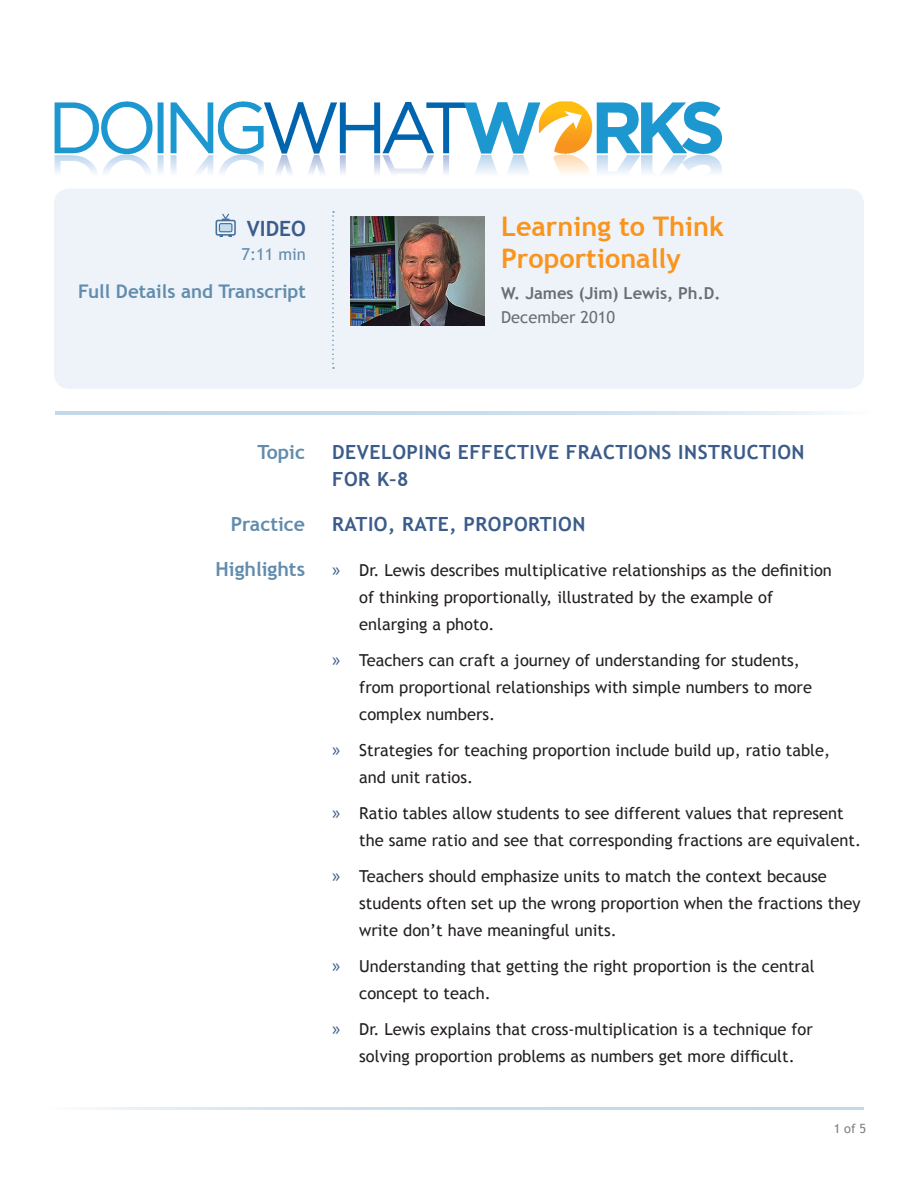
<style>
.page{position:relative;width:918px;height:1188px;background:#fff}
.page>*{position:absolute;margin:0;border:0;box-sizing:border-box;transform-origin:0 0}
.Doc_Title{font:700 27px/32.4px "Trebuchet MS";color:#fa941c}
.Media_Type{font:700 21px "Trebuchet MS";color:#3b5c8a}
.Topic{font:700 19.5px/27px "Trebuchet MS";letter-spacing:.025em;color:#3b5c8a}
.t1{font:700 19.5px "Trebuchet MS";color:#618cad}
.Full_Details_and_Tra{font:700 18.75px "Trebuchet MS";color:#618cad}
.t2{font:16.5px/27px "Trebuchet MS";color:#231f20}
.Site_Credit{font:700 16.5px/24px "Trebuchet MS";color:#6c6d70}
.Duration{font:16.5px "Trebuchet MS";color:#618cad}
.t3{font:12.75px "Trebuchet MS";color:#808285}
.s1{font-weight:400}
.s2{font-family:"Myriad Pro";font-size:19.5px;color:#3b5c8a}
</style>
<div class="page">
<img style="left:54px;top:101px;width:668px;height:91px">
<svg style="left:85px;top:1107px;width:779px;height:3px"></svg>
<svg style="left:56px;top:412px;width:780px;height:3px"></svg>
<div style="left:54px;top:189px;width:810px;height:200px;background:#edf3f8;border-radius:15px"></div>
<svg style="left:332px;top:211px;width:2px;height:158px"></svg>
<div style="left:216px;top:220px;width:20px;height:16px;border:2px solid #44719d;border-radius:2px"></div>
<div style="left:219px;top:224px;width:13px;height:8px;background:#c3dbeb;border-radius:2px"></div>
<div style="left:219px;top:223px;width:14px;height:9px;border:1px solid #44719d;border-radius:2px"></div>
<svg style="left:221px;top:214px;width:9px;height:7px"></svg>
<svg style="left:219px;top:235px;width:13px;height:2px"></svg>
<img style="left:351px;top:216px;width:134px;height:109px">
<p class="Media_Type" style="left:247px;top:216px;width:61px">VIDEO</p>
<p class="Duration" style="left:242px;top:245px;width:66px">7:11 min</p>
<p class="Full_Details_and_Tra" style="left:78px;top:280px;width:229px">Full Details and Transcript</p>
<p class="Doc_Title" style="left:501px;top:210px;width:224px">Learning to Think<br>Proportionally</p>
<p class="Site_Credit" style="left:501px;top:281px;width:221px">W. James (Jim) Lewis, Ph.D.<br><span class="s1">December 2010</span></p>
<p class="t1" style="left:257px;top:440px;width:49px">Topic</p>
<p class="t1" style="left:231px;top:512px;width:76px">Practice</p>
<p class="t1" style="left:216px;top:557px;width:91px">Highlights</p>
<p class="Topic" style="left:332px;top:439px;width:474px">DEVELOPING EFFECTIVE FRACTIONS INSTRUCTION<br>FOR K–8</p>
<p class="Topic" style="left:332px;top:511px;width:255px">RATIO, RATE, PROPORTION</p>
<p class="t2" style="left:359px;top:557px;width:474px;text-indent:-27px"><span class="s2">»</span> Dr. Lewis describes multiplicative relationships as the definition of thinking proportionally, illustrated by the example of enlarging a photo.</p>
<p class="t2" style="left:359px;top:647px;width:454px;text-indent:-27px"><span class="s2">»</span> Teachers can craft a journey of understanding for students, from proportional relationships with simple numbers to more complex numbers.</p>
<p class="t2" style="left:359px;top:737px;width:472px;text-indent:-27px"><span class="s2">»</span> Strategies for teaching proportion include build up, ratio table, and unit ratios.</p>
<p class="t2" style="left:359px;top:800px;width:503px;text-indent:-27px"><span class="s2">»</span> Ratio tables allow students to see different values that represent the same ratio and see that corresponding fractions are equivalent.</p>
<p class="t2" style="left:359px;top:863px;width:503px;text-indent:-27px"><span class="s2">»</span> Teachers should emphasize units to match the context because students often set up the wrong proportion when the fractions they write don’t have meaningful units.</p>
<p class="t2" style="left:359px;top:953px;width:457px;text-indent:-27px"><span class="s2">»</span> Understanding that getting the right proportion is the central concept to teach.</p>
<p class="t2" style="left:332px;top:1016px;width:482px;text-align:center"><span class="s2">»</span> Dr. Lewis explains that cross-multiplication is a technique for solving proportion problems as numbers get more difficult.</p>
<p class="t3" style="left:834px;top:1121px;width:34px">1 of 5</p>
</div>
